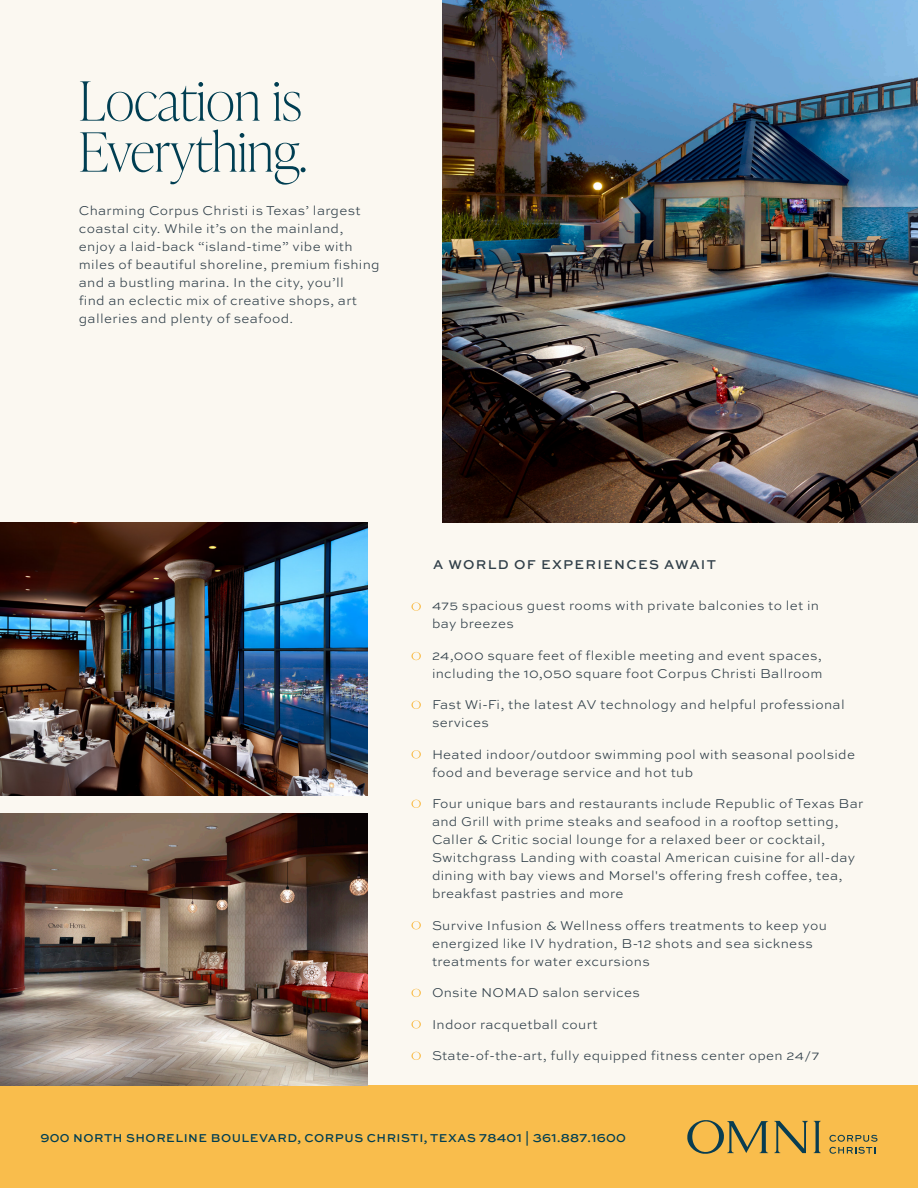
<style>
.page{position:relative;width:918px;height:1188px;background:#fbf8f1}
.page>*{position:absolute;margin:0;border:0;box-sizing:border-box;transform-origin:0 0}
.t1{font:100 54px/51px "Ivy Presto Display";color:#003e52}
.t2{font:300 13.5px/18px "Sweet Sans Pro";letter-spacing:.025em;color:#303f49}
.t3{font:500 13.5px "Sweet Sans Pro";letter-spacing:.095em;color:#303f49}
.t4{font:500 12px "Sweet Sans Pro";letter-spacing:.045em;color:#003e52}
</style>
<div class="page">
<div style="left:0;top:1086px;width:918px;height:102px;background:#f9bd4c"></div>
<img style="left:0;top:814px;width:368px;height:272px">
<img style="left:0;top:523px;width:368px;height:272px">
<svg style="left:687px;top:1120px;width:81px;height:34px"></svg>
<svg style="left:774px;top:1121px;width:34px;height:32px"></svg>
<svg style="left:814px;top:1121px;width:7px;height:32px"></svg>
<svg style="left:829px;top:1135px;width:49px;height:19px"></svg>
<img style="left:443px;top:0;width:475px;height:522px">
<svg style="left:411px;top:602px;width:10px;height:9px"></svg>
<svg style="left:411px;top:652px;width:10px;height:8px"></svg>
<svg style="left:411px;top:701px;width:10px;height:8px"></svg>
<svg style="left:411px;top:750px;width:10px;height:9px"></svg>
<svg style="left:411px;top:800px;width:10px;height:8px"></svg>
<svg style="left:411px;top:921px;width:10px;height:9px"></svg>
<svg style="left:411px;top:989px;width:10px;height:8px"></svg>
<svg style="left:411px;top:1020px;width:10px;height:9px"></svg>
<svg style="left:411px;top:1052px;width:10px;height:8px"></svg>
<p class="t1" style="left:79px;top:73px;width:230px">Location is<br>Everything.</p>
<p class="t2" style="left:79px;top:201px;width:302px">Charming Corpus Christi is Texas’ largest coastal city. While it’s on the mainland, enjoy a laid-back “island-time” vibe with miles of beautiful shoreline, premium fishing and a bustling marina. In the city, you’ll<br>find an eclectic mix of creative shops, art galleries and plenty of seafood.</p>
<p class="t3" style="left:433px;top:555px;width:284px">A WORLD OF EXPERIENCES AWAIT</p>
<p class="t2" style="left:432px;top:596px;width:389px">475 spacious guest rooms with private balconies to let in bay breezes</p>
<p class="t2" style="left:432px;top:646px;width:392px">24,000 square feet of flexible meeting and event spaces, including the 10,050 square foot Corpus Christi Ballroom</p>
<p class="t2" style="left:432px;top:695px;width:414px">Fast Wi-Fi, the latest AV technology and helpful professional services</p>
<p class="t2" style="left:432px;top:745px;width:425px">Heated indoor/outdoor swimming pool with seasonal poolside food and beverage service and hot tub</p>
<p class="t2" style="left:432px;top:794px;width:433px">Four unique bars and restaurants include Republic of Texas Bar and Grill with prime steaks and seafood in a rooftop setting, Caller &amp; Critic social lounge for a relaxed beer or cocktail, Switchgrass Landing with coastal American cuisine for all-day dining with bay views and Morsel's offering fresh coffee, tea, breakfast pastries and more</p>
<p class="t2" style="left:432px;top:916px;width:396px">Survive Infusion &amp; Wellness offers treatments to keep you energized like IV hydration, B-12 shots and sea sickness treatments for water excursions</p>
<p class="t2" style="left:432px;top:983px;width:209px">Onsite NOMAD salon services</p>
<p class="t2" style="left:432px;top:1015px;width:167px">Indoor racquetball court</p>
<p class="t2" style="left:432px;top:1046px;width:389px">State-of-the-art, fully equipped fitness center open 24/7</p>
<p class="t4" style="left:40px;top:1129px;width:587px">900 NORTH SHORELINE BOULEVARD, CORPUS CHRISTI, TEXAS 78401 | 361.887.1600</p>
</div>
